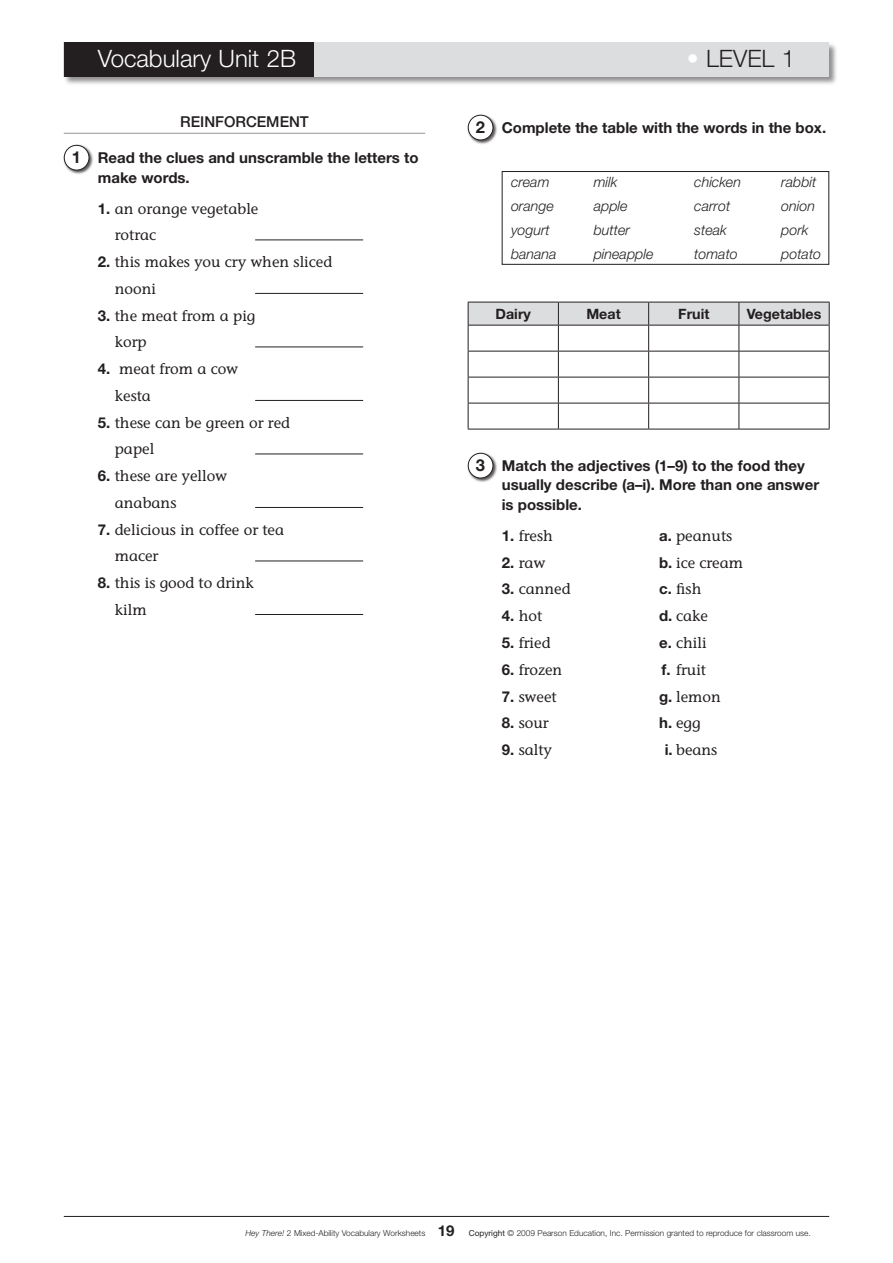
<style>
.page{position:relative;width:893px;height:1263px;background:#fff}
.page>*{position:absolute;margin:0;border:0;box-sizing:border-box;transform-origin:0 0}
.t1{font:300 24px "Helvetica Neue";color:#fff}
.t2{font:300 24px "Helvetica Neue";color:#231f20}
.t3{font:700 16.5px "Helvetica Neue";color:#231f20}
._02-exercicio__abc_n{font:15px "Stone Informal";color:#231f20}
._01-enunciado{font:700 15px/19.5px "Helvetica Neue";color:#231f20}
._00-cabeço{font:500 15px "Helvetica Neue";color:#231f20}
.t4{font:italic 300 14.25px "Helvetica Neue";color:#231f20}
._03-_tabela_titulo{font:700 14.25px "Helvetica Neue";color:#231f20}
.t5{font:300 8.25px "Helvetica Neue";color:#231f20}
.s1{color:#fff}
.s2{font-family:"Helvetica Neue";font-weight:700}
.s3{font-style:italic}
.s4{font-weight:700;font-size:15px}
.s5{font-weight:400}
</style>
<div class="page">
<div style="left:62px;top:41px;width:777px;height:45px;background:#231f20;opacity:.5"></div>
<div style="left:64px;top:43px;width:765px;height:34px;background:#dcdddf"></div>
<div style="left:64px;top:43px;width:250px;height:34px;background:#231f20"></div>
<hr style="left:64px;top:133px;width:361px;height:1px;background:#939598">
<div style="left:63px;top:144px;width:32px;height:32px;background:#231f20;opacity:.75"></div>
<div style="left:64px;top:145px;width:25px;height:25px;background:#fff;border-radius:50%"></div>
<div style="left:64px;top:145px;width:25px;height:25px;border:1px solid #231f20;border-radius:50%"></div>
<hr style="left:255px;top:240px;width:108px;height:1px;background:#231f20">
<hr style="left:255px;top:293px;width:108px;height:1px;background:#231f20">
<hr style="left:255px;top:347px;width:108px;height:1px;background:#231f20">
<hr style="left:255px;top:400px;width:108px;height:1px;background:#231f20">
<hr style="left:255px;top:454px;width:108px;height:1px;background:#231f20">
<hr style="left:255px;top:507px;width:108px;height:1px;background:#231f20">
<hr style="left:255px;top:561px;width:108px;height:1px;background:#231f20">
<hr style="left:255px;top:614px;width:108px;height:1px;background:#231f20">
<div style="left:467px;top:114px;width:32px;height:32px;background:#231f20;opacity:.75"></div>
<div style="left:468px;top:115px;width:25px;height:25px;background:#fff;border-radius:50%"></div>
<div style="left:468px;top:115px;width:25px;height:25px;border:1px solid #231f20;border-radius:50%"></div>
<div style="left:502px;top:171px;width:327px;height:94px;border:1px solid #231f20"></div>
<hr style="left:468px;top:429px;width:90px;height:1px;background:#231f20">
<hr style="left:558px;top:429px;width:91px;height:1px;background:#231f20">
<hr style="left:649px;top:429px;width:90px;height:1px;background:#231f20">
<hr style="left:739px;top:429px;width:91px;height:1px;background:#231f20">
<svg style="left:468px;top:302px;width:362px;height:127px"></svg>
<div style="left:467px;top:452px;width:32px;height:32px;background:#231f20;opacity:.75"></div>
<div style="left:468px;top:453px;width:25px;height:25px;background:#fff;border-radius:50%"></div>
<div style="left:468px;top:453px;width:25px;height:25px;border:1px solid #231f20;border-radius:50%"></div>
<hr style="left:64px;top:1216px;width:765px;height:1px;background:#231f20">
<p class="t1" style="left:98px;top:44px;width:200px">Vocabulary Unit 2B</p>
<p class="t2" style="left:687px;top:44px;width:110px"><span class="s1">•</span> LEVEL 1</p>
<p class="_00-cabeço" style="left:180px;top:112px;width:130px">REINFORCEMENT</p>
<p class="t3" style="left:72px;top:147px;width:11px">1</p>
<p class="_01-enunciado" style="left:98px;top:148px;width:322px">Read the clues and unscramble the letters to make words.</p>
<p class="_02-exercicio__abc_n" style="left:98px;top:199px;width:162px"><span class="s2">1.</span> an orange vegetable</p>
<p class="_02-exercicio__abc_n" style="left:115px;top:226px;width:43px">rotrac</p>
<p class="_02-exercicio__abc_n" style="left:98px;top:253px;width:236px"><span class="s2">2.</span> this makes you cry when sliced</p>
<p class="_02-exercicio__abc_n" style="left:115px;top:280px;width:43px">nooni</p>
<p class="_02-exercicio__abc_n" style="left:98px;top:306px;width:159px"><span class="s2">3.</span> the meat from a pig</p>
<p class="_02-exercicio__abc_n" style="left:115px;top:333px;width:33px">korp</p>
<p class="_02-exercicio__abc_n" style="left:98px;top:360px;width:142px"><span class="s2">4.</span> meat from a cow</p>
<p class="_02-exercicio__abc_n" style="left:115px;top:387px;width:38px">kesta</p>
<p class="_02-exercicio__abc_n" style="left:98px;top:413px;width:194px"><span class="s2">5.</span> these can be green or red</p>
<p class="_02-exercicio__abc_n" style="left:115px;top:440px;width:41px">papel</p>
<p class="_02-exercicio__abc_n" style="left:98px;top:467px;width:131px"><span class="s2">6.</span> these are yellow</p>
<p class="_02-exercicio__abc_n" style="left:115px;top:494px;width:63px">anabans</p>
<p class="_02-exercicio__abc_n" style="left:98px;top:520px;width:188px"><span class="s2">7.</span> delicious in coffee or tea</p>
<p class="_02-exercicio__abc_n" style="left:115px;top:547px;width:45px">macer</p>
<p class="_02-exercicio__abc_n" style="left:98px;top:574px;width:158px"><span class="s2">8.</span> this is good to drink</p>
<p class="_02-exercicio__abc_n" style="left:115px;top:601px;width:33px">kilm</p>
<p class="t3" style="left:476px;top:117px;width:11px">2</p>
<p class="_01-enunciado" style="left:502px;top:117px;width:326px">Complete the table with the words in the box.</p>
<p class="t4" style="left:511px;top:174px;width:40px">cream</p>
<p class="t4" style="left:594px;top:174px;width:25px">milk</p>
<p class="t4" style="left:694px;top:174px;width:48px">chicken</p>
<p class="t4" style="left:781px;top:174px;width:37px">rabbit</p>
<p class="t4" style="left:511px;top:198px;width:44px">orange</p>
<p class="t4" style="left:594px;top:198px;width:35px">apple</p>
<p class="t4" style="left:694px;top:198px;width:37px">carrot</p>
<p class="t4" style="left:781px;top:198px;width:35px">onion</p>
<p class="t4" style="left:511px;top:221px;width:40px">yogurt</p>
<p class="t4" style="left:594px;top:221px;width:38px">butter</p>
<p class="t4" style="left:694px;top:221px;width:34px">steak</p>
<p class="t4" style="left:781px;top:221px;width:29px">pork</p>
<p class="t4" style="left:511px;top:245px;width:47px">banana</p>
<p class="t4" style="left:594px;top:245px;width:61px">pineapple</p>
<p class="t4" style="left:694px;top:245px;width:45px">tomato</p>
<p class="t4" style="left:781px;top:245px;width:41px">potato</p>
<p class="_03-_tabela_titulo" style="left:496px;top:305px;width:37px">Dairy</p>
<p class="_03-_tabela_titulo" style="left:586px;top:305px;width:36px">Meat</p>
<p class="_03-_tabela_titulo" style="left:678px;top:305px;width:33px">Fruit</p>
<p class="_03-_tabela_titulo" style="left:747px;top:305px;width:76px">Vegetables</p>
<p class="t3" style="left:476px;top:455px;width:11px">3</p>
<p class="_01-enunciado" style="left:502px;top:455px;width:319px">Match the adjectives (1–9) to the food they usually describe (a–i). More than one answer is possible.</p>
<p class="_02-exercicio__abc_n" style="left:502px;top:527px;width:53px"><span class="s2">1.</span> fresh</p>
<p class="_02-exercicio__abc_n" style="left:659px;top:527px;width:75px"><span class="s2">a.</span> peanuts</p>
<p class="_02-exercicio__abc_n" style="left:502px;top:554px;width:45px"><span class="s2">2.</span> raw</p>
<p class="_02-exercicio__abc_n" style="left:659px;top:554px;width:86px"><span class="s2">b.</span> ice cream</p>
<p class="_02-exercicio__abc_n" style="left:502px;top:580px;width:70px"><span class="s2">3.</span> canned</p>
<p class="_02-exercicio__abc_n" style="left:659px;top:580px;width:44px"><span class="s2">c.</span> fish</p>
<p class="_02-exercicio__abc_n" style="left:502px;top:607px;width:42px"><span class="s2">4.</span> hot</p>
<p class="_02-exercicio__abc_n" style="left:659px;top:607px;width:50px"><span class="s2">d.</span> cake</p>
<p class="_02-exercicio__abc_n" style="left:502px;top:634px;width:50px"><span class="s2">5.</span> fried</p>
<p class="_02-exercicio__abc_n" style="left:659px;top:634px;width:49px"><span class="s2">e.</span> chili</p>
<p class="_02-exercicio__abc_n" style="left:502px;top:661px;width:62px"><span class="s2">6.</span> frozen</p>
<p class="_02-exercicio__abc_n" style="left:662px;top:661px;width:46px"><span class="s2">f.</span> fruit</p>
<p class="_02-exercicio__abc_n" style="left:502px;top:687px;width:56px"><span class="s2">7.</span> sweet</p>
<p class="_02-exercicio__abc_n" style="left:659px;top:687px;width:63px"><span class="s2">g.</span> lemon</p>
<p class="_02-exercicio__abc_n" style="left:502px;top:714px;width:48px"><span class="s2">8.</span> sour</p>
<p class="_02-exercicio__abc_n" style="left:659px;top:714px;width:43px"><span class="s2">h.</span> egg</p>
<p class="_02-exercicio__abc_n" style="left:502px;top:741px;width:52px"><span class="s2">9.</span> salty</p>
<p class="_02-exercicio__abc_n" style="left:665px;top:741px;width:54px"><span class="s2">i.</span> beans</p>
<p class="t5" style="left:245px;top:1228px;width:211px"><span class="s3">Hey There!</span> 2 Mixed-Ability Vocabulary Worksheets <span class="s4">19</span></p>
<p class="t5" style="left:469px;top:1228px;width:343px"><span class="s5">Copyright</span> © 2009 Pearson Education, Inc. Permission granted to reproduce for classroom use.</p>
</div>
